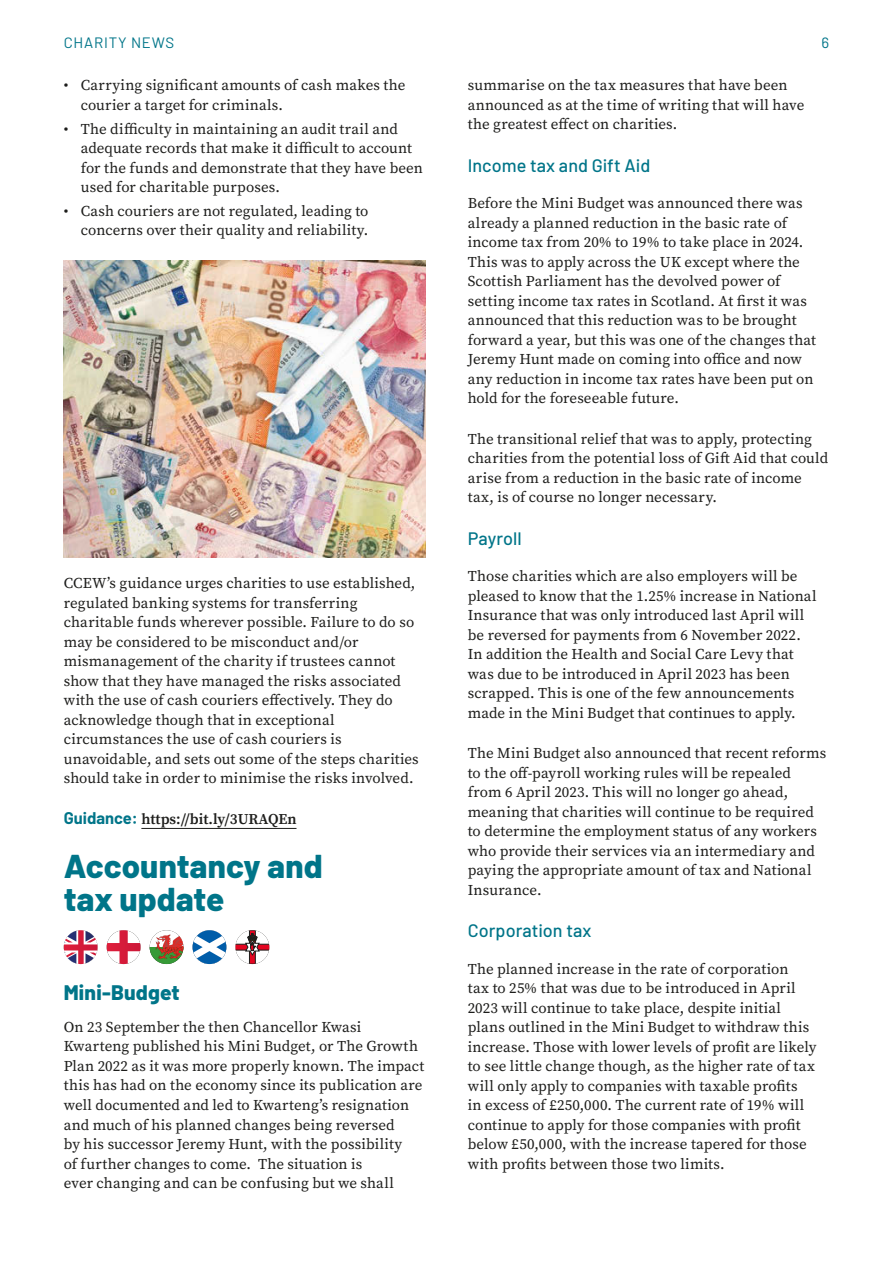
<style>
.page{position:relative;width:893px;height:1263px;background:#fff}
.page>*{position:absolute;margin:0;border:0;box-sizing:border-box;transform-origin:0 0}
.t1{font:800 33px/33px "Barlow";letter-spacing:.005em;color:#007589}
.t2{font:800 21px "Barlow";letter-spacing:.01em;color:#007589}
.t3{font:500 18px "Barlow";letter-spacing:.005em;color:#007589}
.t4{font:15.15px/19.6px "Source Serif Pro";letter-spacing:.01em;color:#1d1d1b}
.t5{font:15px/19.5px "Source Serif Pro";letter-spacing:.005em;color:#1d1d1b}
.t6{font:600 15px "Source Serif Pro";color:#1d1d1b}
.t7{font:15px "Barlow";letter-spacing:.05em;color:#007589}
.s1{font-family:"Barlow";font-weight:700;font-size:16.5px;color:#007589}
</style>
<div class="page">
<hr style="left:141px;top:828px;width:155px;height:1px;background:#1d1d1b">
<img style="left:64px;top:260px;width:361px;height:298px">
<svg style="left:64px;top:930px;width:34px;height:34px"></svg>
<svg style="left:107px;top:930px;width:34px;height:34px"></svg>
<svg style="left:150px;top:947px;width:29px;height:17px"></svg>
<svg style="left:155px;top:934px;width:28px;height:25px"></svg>
<svg style="left:193px;top:930px;width:33px;height:34px"></svg>
<svg style="left:235px;top:930px;width:34px;height:34px"></svg>
<p class="t7" style="left:64px;top:32px;width:112px">CHARITY NEWS</p>
<p class="t7" style="left:821px;top:32px;width:9px">6</p>
<p class="t5" style="left:81px;top:76px;width:326px;text-indent:-17px">• Carrying significant amounts of cash makes the courier a target for criminals.</p>
<p class="t5" style="left:81px;top:119px;width:344px;text-indent:-17px">• The difficulty in maintaining an audit trail and adequate records that make it difficult to account for the funds and demonstrate that they have been used for charitable purposes.</p>
<p class="t5" style="left:64px;top:201px;width:306px;text-align:right">• Cash couriers are not regulated, leading to concerns over their quality and reliability.</p>
<p class="t5" style="left:468px;top:76px;width:338px">summarise on the tax measures that have been announced as at the time of writing that will have the greatest effect on charities.</p>
<p class="t3" style="left:468px;top:152px;width:184px">Income tax and Gift Aid</p>
<p class="t5" style="left:468px;top:193px;width:350px">Before the Mini Budget was announced there was already a planned reduction in the basic rate of income tax from 20% to 19% to take place in 2024.<br>This was to apply across the UK except where the Scottish Parliament has the devolved power of setting income tax rates in Scotland. At first it was announced that this reduction was to be brought forward a year, but this was one of the changes that Jeremy Hunt made on coming into office and now any reduction in income tax rates have been put on hold for the foreseeable future.</p>
<p class="t5" style="left:468px;top:429px;width:362px">The transitional relief that was to apply, protecting charities from the potential loss of Gift Aid that could arise from a reduction in the basic rate of income tax, is of course no longer necessary.</p>
<p class="t3" style="left:468px;top:525px;width:56px">Payroll</p>
<p class="t5" style="left:468px;top:566px;width:350px">Those charities which are also employers will be pleased to know that the 1.25% increase in National Insurance that was only introduced last April will be reversed for payments from 6 November 2022.<br>In addition the Health and Social Care Levy that was due to be introduced in April 2023 has been scrapped. This is one of the few announcements made in the Mini Budget that continues to apply.</p>
<p class="t5" style="left:468px;top:744px;width:360px">The Mini Budget also announced that recent reforms to the off-payroll working rules will be repealed from 6 April 2023. This will no longer go ahead, meaning that charities will continue to be required to determine the employment status of any workers who provide their services via an intermediary and paying the appropriate amount of tax and National Insurance.</p>
<p class="t3" style="left:468px;top:918px;width:125px">Corporation tax</p>
<p class="t5" style="left:468px;top:959px;width:350px">The planned increase in the rate of corporation<br>tax to 25% that was due to be introduced in April 2023 will continue to take place, despite initial plans outlined in the Mini Budget to withdraw this increase. Those with lower levels of profit are likely to see little change though, as the higher rate of tax will only apply to companies with taxable profits<br>in excess of £250,000. The current rate of 19% will continue to apply for those companies with profit</p>
<p class="t4" style="left:468px;top:1134px;width:340px">below £50,000, with the increase tapered for those with profits between those two limits.</p>
<p class="t5" style="left:64px;top:573px;width:356px">CCEW’s guidance urges charities to use established, regulated banking systems for transferring charitable funds wherever possible. Failure to do so may be considered to be misconduct and/or mismanagement of the charity if trustees cannot show that they have managed the risks associated with the use of cash couriers effectively. They do acknowledge though that in exceptional circumstances the use of cash couriers is unavoidable, and sets out some of the steps charities should take in order to minimise the risks involved.</p>
<p class="t6" style="left:64px;top:809px;width:234px"><span class="s1">Guidance:</span> https://bit.ly/3URAQEn</p>
<h1 class="t1" style="left:64px;top:847px;width:260px">Accountancy and tax update</h1>
<h2 class="t2" style="left:64px;top:976px;width:117px">Mini-Budget</h2>
<p class="t5" style="left:64px;top:1017px;width:362px">On 23 September the then Chancellor Kwasi Kwarteng published his Mini Budget, or The Growth Plan 2022 as it was more properly known. The impact this has had on the economy since its publication are well documented and led to Kwarteng’s resignation and much of his planned changes being reversed<br>by his successor Jeremy Hunt, with the possibility<br>of further changes to come. The situation is<br>ever changing and can be confusing but we shall</p>
</div>
